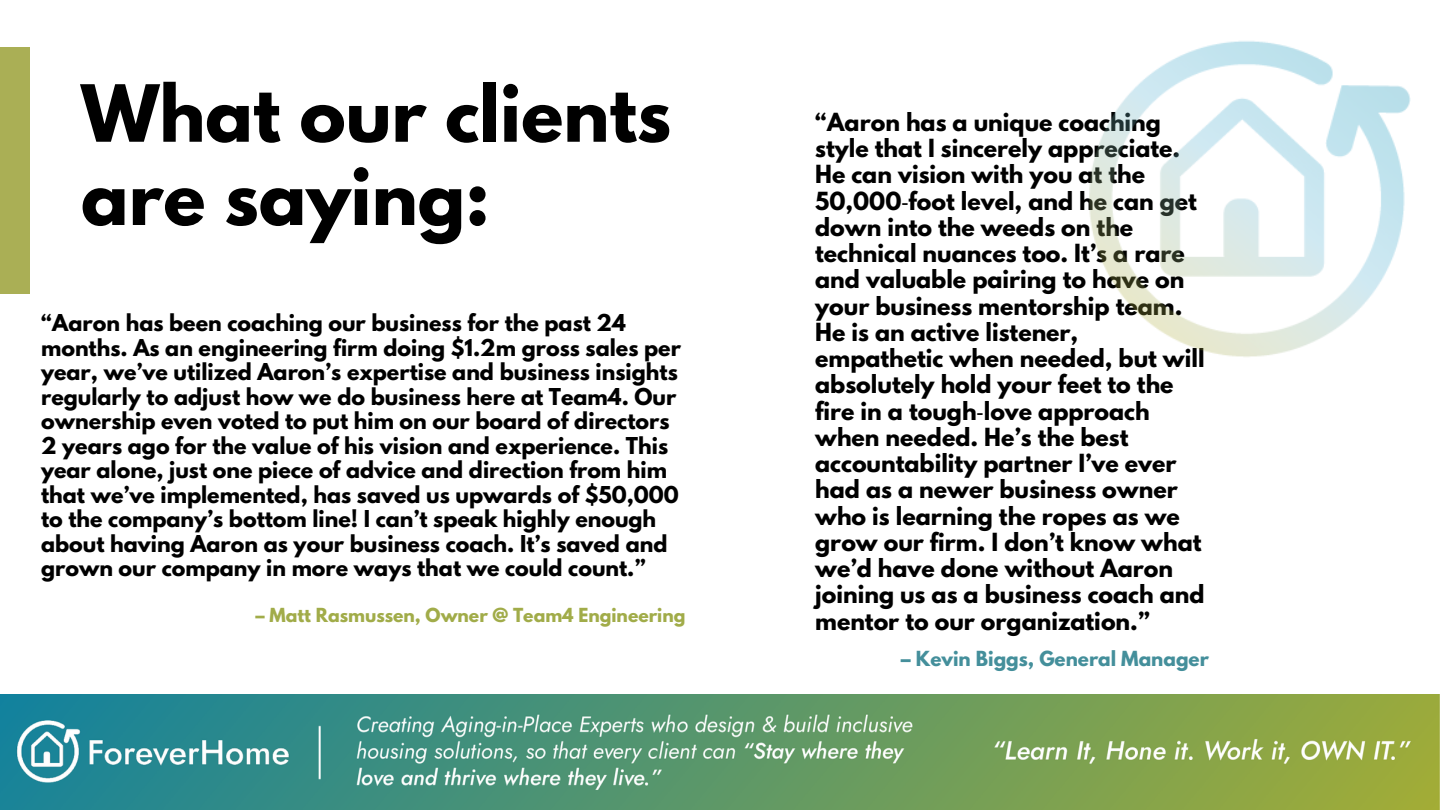
<style>
.page{position:relative;width:1440px;height:810px;background:#fff}
.page>*{position:absolute;margin:0;border:0;box-sizing:border-box;transform-origin:0 0}
.t1{font:700 69.8px/83.2px "League Spartan";color:#000}
.t2{font:700 22.1px/26.3px "League Spartan";color:#000}
.t3{font:700 20.6px/24.5px "League Spartan";color:#000}
.t4{font:700 18.4px "League Spartan";color:#448f9b}
.t5{font:700 17.2px "League Spartan";color:#a1ac49}
.s1{font-family:"Noto Sans";font-weight:400}
</style>
<div class="page">
<img style="left:0;top:695px;width:1439px;height:115px">
<div style="left:0;top:47px;width:29px;height:246px;background:#aaaf55"></div>
<img style="left:1089px;top:41px;width:322px;height:316px">
<p class="t1" style="left:81px;top:81px;width:592px">What our clients are saying:</p>
<p class="t3" style="left:41px;top:313px;width:641px">“Aaron has been coaching our business for the past 24 months. As an engineering firm doing $1.2m gross sales per year, we’ve utilized Aaron’s expertise and business insights regularly to adjust how we do business here at Team4. Our ownership even voted to put him on our board of directors 2 years ago for the value of his vision and experience. This year alone, just one piece of advice and direction from him that we’ve implemented, has saved us upwards of $50,000 to the company’s bottom line! I can’t speak highly enough about having Aaron as your business coach. It’s saved and grown our company in more ways that we could count.”</p>
<p class="t5" style="left:256px;top:606px;width:432px">– Matt Rasmussen, Owner @ Team4 Engineering</p>
<h1 class="t2" style="left:815px;top:112px;width:391px">“Aaron has a unique coaching style that I sincerely appreciate.<br>He can vision with you at the<br>50,000<span class="s1">‐</span>foot level, and he can get down into the weeds on the technical nuances too. It’s a rare and valuable pairing to have on your business mentorship team.<br>He is an active listener, empathetic when needed, but will absolutely hold your feet to the fire in a tough<span class="s1">‐</span>love approach when needed. He’s the best accountability partner I’ve ever had as a newer business owner who is learning the ropes as we grow our firm. I don’t know what we’d have done without Aaron joining us as a business coach and mentor to our organization.”</h1>
<h2 class="t4" style="left:901px;top:649px;width:310px">– Kevin Biggs, General Manager</h2>
</div>
